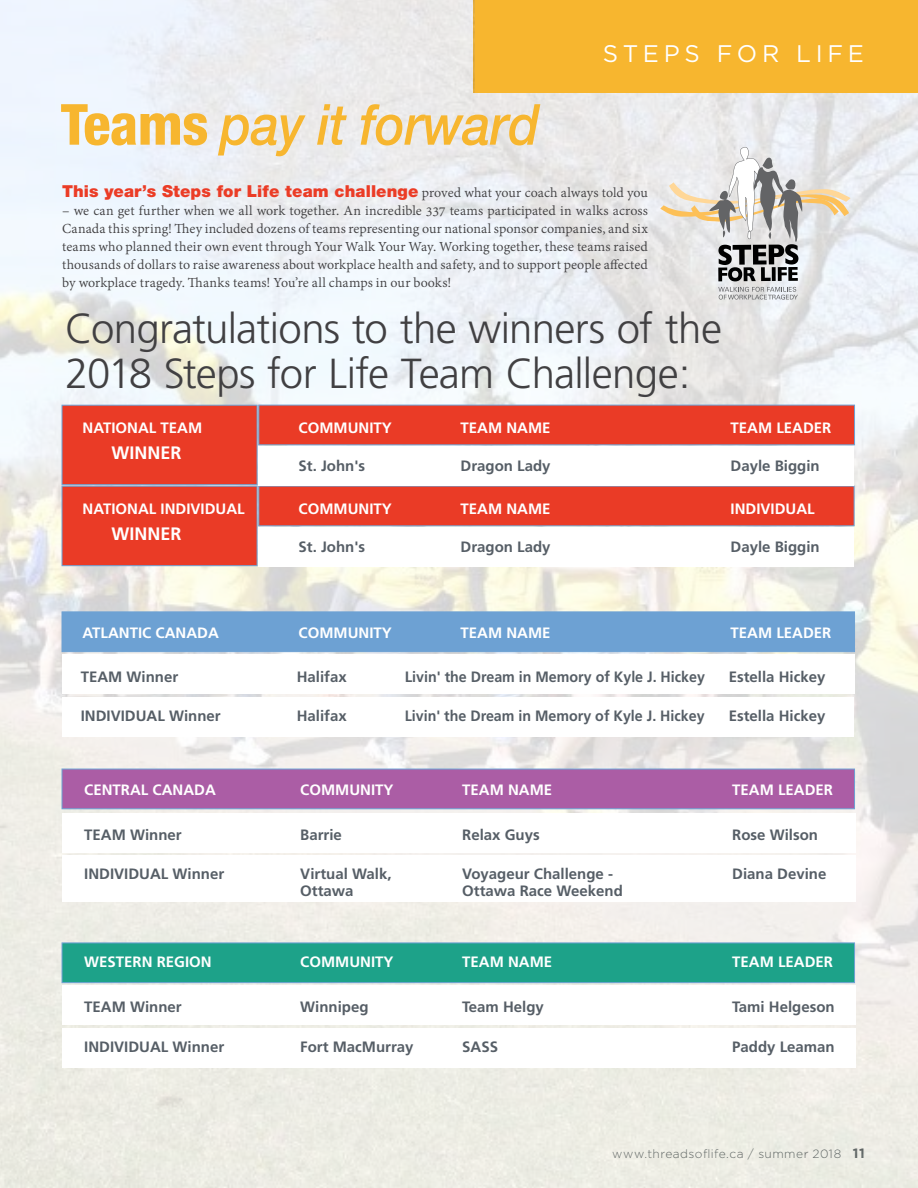
<style>
.page{position:relative;width:918px;height:1188px;background:#fff}
.page>*{position:absolute;margin:0;border:0;box-sizing:border-box;transform-origin:0 0}
.t1{font:italic 500 56.7px "Helvetica Neue";letter-spacing:-.01em;color:#f7b62f;scale:.9 1}
.t2{font:300 42px/45px "Frutiger";letter-spacing:-.02em;color:#414042}
.t3{font:24px "Gotham";letter-spacing:.19em;color:#fff}
.t4{font:700 18px "Frutiger";color:#fff}
.t5{font:900 16.5px "Helvetica Neue";letter-spacing:.005em;color:#eb3c26}
.t6{font:15px/18px "Adobe Devanagari";letter-spacing:.01em;color:#414042;text-align:justify}
.t7{font:700 15px "Frutiger";color:#565e66}
.t8{font:700 15px "Frutiger";color:#fff}
.t9{font:700 15px "Frutiger";color:#565e66;scale:.95 1}
.t10{font:300 12px "Gotham";letter-spacing:.04em;color:#565e66}
.s1{font-weight:800;font-style:normal;font-stretch:condensed}
.s2{font-family:"Adobe Devanagari";font-weight:400;font-size:15px;color:#414042}
.s3{font-weight:700;font-size:13.5px}
</style>
<div class="page">
<img style="left:0;top:0;width:918px;height:1188px">
<svg style="left:660px;top:147px;width:190px;height:134px"></svg>
<svg style="left:718px;top:287px;width:80px;height:13px"></svg>
<div style="left:62px;top:405px;width:195px;height:80px;background:#ea3b26;border:1px solid #6da1d3"></div>
<div style="left:259px;top:405px;width:596px;height:40px;background:#ea3b26;border:1px solid #6da1d3"></div>
<div style="left:62px;top:486px;width:195px;height:80px;background:#ea3b26;border:1px solid #6da1d3"></div>
<div style="left:259px;top:486px;width:595px;height:40px;background:#ea3b26;border:1px solid #6da1d3"></div>
<div style="left:62px;top:612px;width:793px;height:40px;background:#6da1d3"></div>
<div style="left:62px;top:769px;width:793px;height:40px;background:#ab5da5;border:1px solid #6da1d3"></div>
<div style="left:62px;top:943px;width:793px;height:40px;background:#1da289;border:1px solid #6da1d3"></div>
<div style="left:62px;top:655px;width:793px;height:39px;background:#fff"></div>
<div style="left:259px;top:527px;width:595px;height:40px;background:#fff"></div>
<div style="left:259px;top:446px;width:595px;height:40px;background:#fff"></div>
<div style="left:62px;top:813px;width:793px;height:39px;background:#fff"></div>
<div style="left:62px;top:986px;width:793px;height:39px;background:#fff"></div>
<div style="left:62px;top:697px;width:792px;height:40px;background:#fff"></div>
<div style="left:62px;top:855px;width:793px;height:47px;background:#fff"></div>
<div style="left:62px;top:1028px;width:793px;height:40px;background:#fff"></div>
<div style="left:475px;top:0;width:443px;height:93px;background:#f7b62f"></div>
<h1 class="t1" style="left:61px;top:91px;width:534px"><span class="s1">Teams</span> pay it forward</h1>
<h3 class="t3" style="left:603px;top:38px;width:263px">STEPS FOR LIFE</h3>
<p class="t5" style="left:62px;top:182px;width:587px">This year’s Steps for Life team challenge <span class="s2">proved what your coach always told you</span></p>
<p class="t6" style="left:62px;top:203px;width:587px">– we can get further when we all work together. An incredible 337 teams participated in walks across Canada this spring! They included dozens of teams representing our national sponsor companies, and six teams who planned their own event through Your Walk Your Way. Working together, these teams raised thousands of dollars to raise awareness about workplace health and safety, and to support people affected by workplace tragedy. Thanks teams! You’re all champs in our books!</p>
<h2 class="t2" style="left:65px;top:306px;width:658px">Congratulations to the winners of the<br>2018 Steps for Life Team Challenge:</h2>
<p class="t8" style="left:83px;top:419px;width:121px">NATIONAL TEAM</p>
<p class="t8" style="left:299px;top:419px;width:95px">COMMUNITY</p>
<p class="t8" style="left:461px;top:419px;width:91px">TEAM NAME</p>
<p class="t8" style="left:731px;top:419px;width:102px">TEAM LEADER</p>
<p class="t7" style="left:299px;top:457px;width:68px">St. John's</p>
<p class="t7" style="left:461px;top:457px;width:92px">Dragon Lady</p>
<p class="t7" style="left:731px;top:457px;width:91px">Dayle Biggin</p>
<p class="t8" style="left:83px;top:500px;width:164px">NATIONAL INDIVIDUAL</p>
<p class="t8" style="left:299px;top:500px;width:95px">COMMUNITY</p>
<p class="t8" style="left:461px;top:500px;width:91px">TEAM NAME</p>
<p class="t8" style="left:731px;top:500px;width:86px">INDIVIDUAL</p>
<p class="t7" style="left:299px;top:538px;width:68px">St. John's</p>
<p class="t7" style="left:461px;top:538px;width:92px">Dragon Lady</p>
<p class="t7" style="left:731px;top:538px;width:91px">Dayle Biggin</p>
<p class="t4" style="left:111px;top:442px;width:72px">WINNER</p>
<p class="t4" style="left:111px;top:523px;width:72px">WINNER</p>
<p class="t8" style="left:83px;top:623px;width:138px">ATLANTIC CANADA</p>
<p class="t8" style="left:299px;top:623px;width:95px">COMMUNITY</p>
<p class="t8" style="left:461px;top:623px;width:91px">TEAM NAME</p>
<p class="t8" style="left:731px;top:623px;width:102px">TEAM LEADER</p>
<p class="t7" style="left:81px;top:668px;width:99px">TEAM Winner</p>
<p class="t7" style="left:297px;top:668px;width:52px">Halifax</p>
<p class="t7" style="left:405px;top:668px;width:302px">Livin' the Dream in Memory of Kyle J. Hickey</p>
<p class="t7" style="left:729px;top:668px;width:98px">Estella Hickey</p>
<p class="t7" style="left:81px;top:707px;width:142px">INDIVIDUAL Winner</p>
<p class="t7" style="left:297px;top:707px;width:52px">Halifax</p>
<p class="t9" style="left:405px;top:707px;width:317px">Livin' the Dream in Memory of Kyle J. Hickey</p>
<p class="t7" style="left:729px;top:707px;width:98px">Estella Hickey</p>
<p class="t8" style="left:84px;top:781px;width:133px">CENTRAL CANADA</p>
<p class="t8" style="left:300px;top:781px;width:95px">COMMUNITY</p>
<p class="t8" style="left:462px;top:781px;width:91px">TEAM NAME</p>
<p class="t8" style="left:732px;top:781px;width:102px">TEAM LEADER</p>
<p class="t7" style="left:84px;top:826px;width:99px">TEAM Winner</p>
<p class="t7" style="left:300px;top:826px;width:43px">Barrie</p>
<p class="t7" style="left:462px;top:826px;width:79px">Relax Guys</p>
<p class="t7" style="left:732px;top:826px;width:87px">Rose Wilson</p>
<p class="t7" style="left:84px;top:865px;width:142px">INDIVIDUAL Winner</p>
<p class="t7" style="left:300px;top:865px;width:93px">Virtual Walk,</p>
<p class="t7" style="left:462px;top:865px;width:152px">Voyageur Challenge -</p>
<p class="t7" style="left:732px;top:865px;width:96px">Diana Devine</p>
<p class="t7" style="left:300px;top:882px;width:55px">Ottawa</p>
<p class="t7" style="left:462px;top:882px;width:162px">Ottawa Race Weekend</p>
<p class="t8" style="left:84px;top:953px;width:129px">WESTERN REGION</p>
<p class="t8" style="left:300px;top:953px;width:95px">COMMUNITY</p>
<p class="t8" style="left:462px;top:953px;width:91px">TEAM NAME</p>
<p class="t8" style="left:732px;top:953px;width:102px">TEAM LEADER</p>
<p class="t7" style="left:84px;top:998px;width:99px">TEAM Winner</p>
<p class="t7" style="left:300px;top:998px;width:70px">Winnipeg</p>
<p class="t7" style="left:462px;top:998px;width:83px">Team Helgy</p>
<p class="t7" style="left:732px;top:998px;width:104px">Tami Helgeson</p>
<p class="t7" style="left:84px;top:1038px;width:142px">INDIVIDUAL Winner</p>
<p class="t7" style="left:300px;top:1038px;width:115px">Fort MacMurray</p>
<p class="t7" style="left:462px;top:1038px;width:37px">SASS</p>
<p class="t7" style="left:732px;top:1038px;width:104px">Paddy Leaman</p>
<p class="t10" style="left:612px;top:1146px;width:254px">www.threadsoflife.ca / summer 2018 <span class="s3">11</span></p>
</div>
